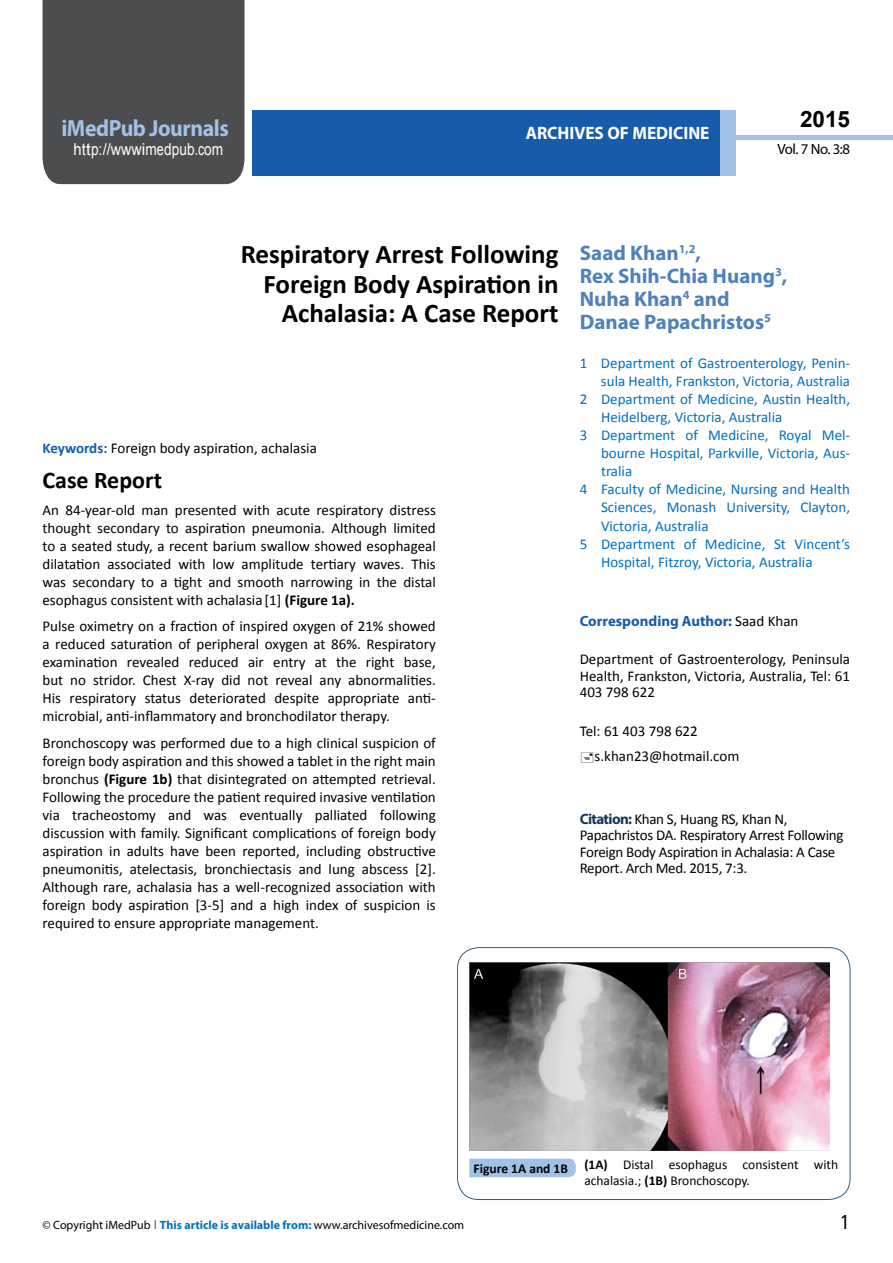
<style>
.page{position:relative;width:893px;height:1263px;background:#fff}
.page>*{position:absolute;margin:0;border:0;box-sizing:border-box;transform-origin:0 0}
.t1{font:700 27px/29.7px "Calibri";color:#000;text-align:right}
.t2{font:25.5px "Tunga";color:#000}
.t3{font:700 24px "Calibri";color:#000}
.t4{font:700 23.4px "Myriad Pro";letter-spacing:-.02em;color:#a1c1e6;scale:.93 1}
.t5{font:700 22.5px "Arial";color:#000}
.t6{font:700 21px/23.1px "Myriad Pro";color:#4f81bd}
.t7{font:700 18px "Myriad Pro";color:#fff;scale:.96 1}
.t8{font:16.5px "Arial";letter-spacing:.005em;color:#fff;scale:.89 1}
.t9{font:15px/18px "Calibri";color:#000;text-align:justify}
.t10{font:15px "Calibri";color:#0070c0}
.t11{font:15px/16.5px "Calibri";letter-spacing:-.02em;color:#000}
.t12{font:700 14.85px "Myriad Pro";color:#165caa}
.t13{font:14.85px "Myriad Pro";color:#000}
.t14{font:13.5px/16.2px "Calibri";color:#000}
.t15{font:700 13.5px "Calibri";color:#000}
.t16{font:12px "Myriad Pro";color:#000}
.s1{font-family:"Calibri"}
.s2{font-weight:700;color:#165caa}
.s3{font-weight:700}
.s4{font-family:"Calibri";font-weight:400;font-size:15px;color:#000}
.s5{font-family:"Myriad Pro";font-weight:700;color:#16365d}
.s6{font-family:"Tunga"}
.s7{font-weight:700;color:#0072bc}
</style>
<div class="page">
<div style="left:252px;top:110px;width:469px;height:66px;background:#165caa"></div>
<div style="left:720px;top:110px;width:16px;height:66px;background:#a1c1e6"></div>
<div style="left:43px;top:0;width:201px;height:184px;background:#4c4d4f"></div>
<div style="left:736px;top:135px;width:157px;height:5px;background:#a1c1e6"></div>
<div style="left:457px;top:947px;width:393px;height:253px;border:1px solid #345a8a;border-radius:21px"></div>
<svg style="left:469px;top:1158px;width:107px;height:19px;background:#a5c3e7"></svg>
<img style="left:469px;top:962px;width:361px;height:188px">
<h3 class="t4" style="left:61px;top:113px;width:181px">iMedPub Journals</h3>
<p class="t8" style="left:74px;top:139px;width:170px">http://wwwimedpub<span class="s1">.</span>com</p>
<p class="t7" style="left:526px;top:121px;width:193px">ARCHIVES OF MEDICINE</p>
<h3 class="t5" style="left:800px;top:104px;width:52px">2015</h3>
<p class="t13" style="left:778px;top:140px;width:74px">Vol. 7 No. 3:8</p>
<h1 class="t1" style="left:241px;top:239px;width:319px">Respiratory Arrest Following<br>Foreign Body Aspiration in<br>Achalasia: A Case Report</h1>
<p class="t9" style="left:43px;top:440px;width:276px"><span class="s2">Keywords:</span> Foreign body aspiration, achalasia</p>
<h3 class="t3" style="left:43px;top:465px;width:121px">Case Report</h3>
<p class="t9" style="left:43px;top:501px;width:395px">An 84-year-old man presented with acute respiratory distress thought secondary to aspiration pneumonia. Although limited to a seated study, a recent barium swallow showed esophageal dilatation associated with low amplitude tertiary waves. This was secondary to a tight and smooth narrowing in the distal esophagus consistent with achalasia [1] <span class="s3">(Figure 1a).</span></p>
<p class="t9" style="left:43px;top:617px;width:395px">Pulse oximetry on a fraction of inspired oxygen of 21% showed a reduced saturation of peripheral oxygen at 86%. Respiratory examination revealed reduced air entry at the right base, but no stridor. Chest X-ray did not reveal any abnormalities.<br>His respiratory status deteriorated despite appropriate anti&shy;microbial, anti-inflammatory and bronchodilator therapy.</p>
<p class="t9" style="left:43px;top:734px;width:395px">Bronchoscopy was performed due to a high clinical suspicion of foreign body aspiration and this showed a tablet in the right main bronchus <span class="s3">(Figure 1b)</span> that disintegrated on attempted retrieval.<br>Following the procedure the patient required invasive ventilation via tracheostomy and was eventually palliated following discussion with family. Significant complications of foreign body aspiration in adults have been reported, including obstructive pneumonitis, atelectasis, bronchiectasis and lung abscess [2].<br>Although rare, achalasia has a well-recognized association with foreign body aspiration [3-5] and a high index of suspicion is required to ensure appropriate management.</p>
<h3 class="t6" style="left:580px;top:241px;width:209px">Saad Khan<sup>1,2</sup>,<br>Rex Shih-Chia Huang<sup>3</sup>,<br>Nuha Khan<sup>4</sup> and<br>Danae Papachristos<sup>5</sup></h3>
<p class="t10" style="left:580px;top:354px;width:272px">1 Department of Gastroenterology, Penin-</p>
<p class="t10" style="left:601px;top:372px;width:251px">sula Health, Frankston, Victoria, Australia</p>
<p class="t10" style="left:580px;top:390px;width:272px">2 Department of Medicine, Austin Health,</p>
<p class="t10" style="left:601px;top:408px;width:183px">Heidelberg, Victoria, Australia</p>
<p class="t10" style="left:580px;top:426px;width:272px">3 Department of Medicine, Royal Mel-</p>
<p class="t10" style="left:601px;top:444px;width:251px">bourne Hospital, Parkville, Victoria, Aus-</p>
<p class="t10" style="left:601px;top:462px;width:33px">tralia</p>
<p class="t10" style="left:580px;top:480px;width:272px">4 Faculty of Medicine, Nursing and Health</p>
<p class="t10" style="left:601px;top:498px;width:251px">Sciences, Monash University, Clayton,</p>
<p class="t10" style="left:601px;top:516px;width:109px">Victoria, Australia</p>
<p class="t10" style="left:580px;top:534px;width:272px">5 Department of Medicine, St Vincent’s</p>
<p class="t10" style="left:601px;top:552px;width:213px">Hospital, Fitzroy, Victoria, Australia</p>
<p class="t12" style="left:580px;top:611px;width:220px">Corresponding Author: <span class="s4">Saad Khan</span></p>
<p class="t9" style="left:580px;top:651px;width:272px;line-height:16.5px">Department of Gastroenterology, Peninsula Health, Frankston, Victoria, Australia, Tel: 61<br>403 798 622</p>
<p class="t9" style="left:595px;top:718px;width:146px;line-height:25px;text-indent:-15px">Tel: 61 403 798 622 s.khan23@hotmail.com</p>
<p class="t11" style="left:580px;top:811px;width:265px"><span class="s5">Citation:</span> Khan S, Huang RS, Khan N, Papachristos DA. Respiratory Arrest Following Foreign Body Aspiration in Achalasia: A Case Report. Arch Med. 2015, 7:3.</p>
<p class="t15" style="left:474px;top:1160px;width:96px">Figure 1A and 1B</p>
<p class="t14" style="left:584px;top:1156px;width:255px"><span class="s3">(1A)</span> Distal esophagus consistent with achalasia.; <span class="s3">(1B)</span> Bronchoscopy.</p>
<p class="t16" style="left:43px;top:1217px;width:423px">© Copyright iMedPub <span class="s6">|</span> <span class="s7">This article is available from:</span> www.archivesofmedicine.com</p>
<h2 class="t2" style="left:841px;top:1205px;width:9px">1</h2>
</div>
